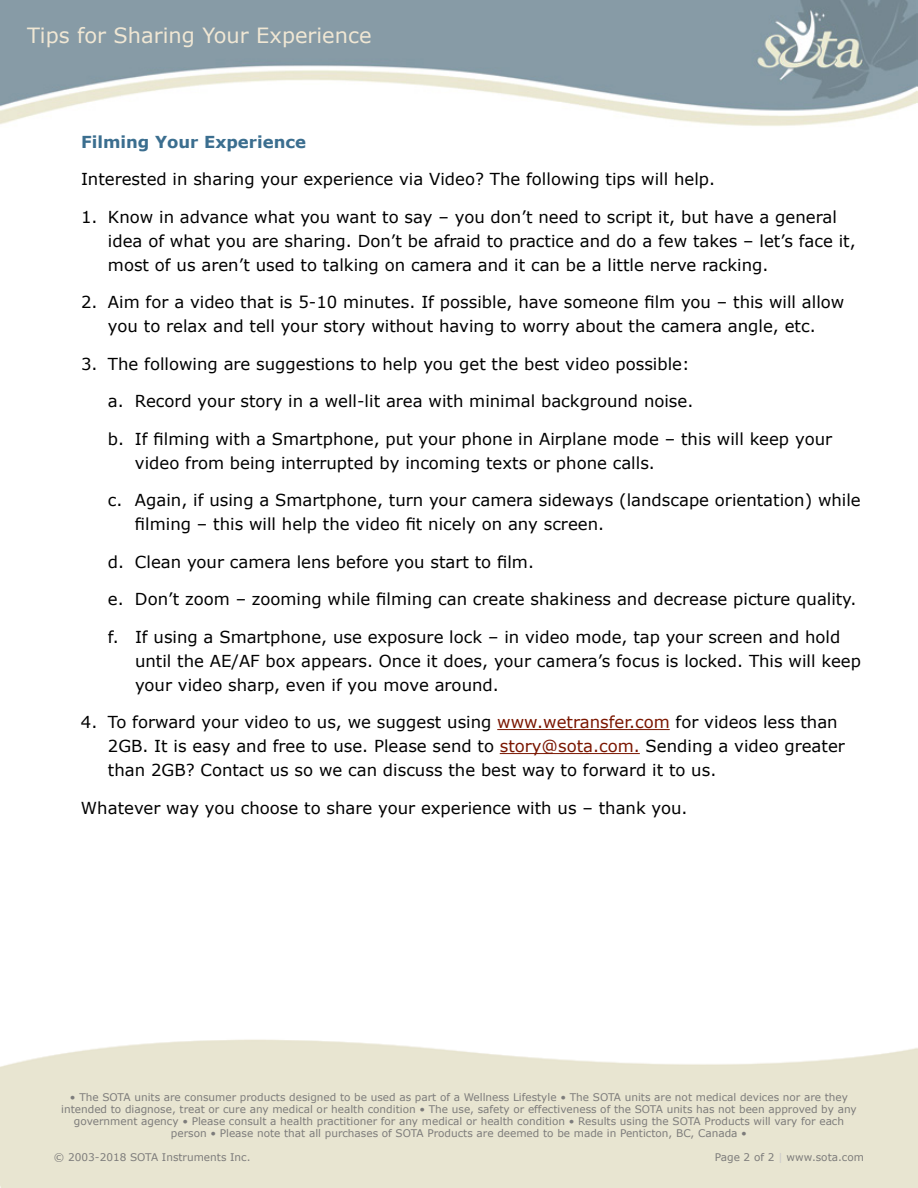
<style>
.page{position:relative;width:918px;height:1188px;background:#fff}
.page>*{position:absolute;margin:0;border:0;box-sizing:border-box;transform-origin:0 0}
.t1{font:21px "Verdana";color:#f0e7d4}
.t2{font:16.5px/24px "Verdana";color:#000}
.t3{font:700 16.5px "Verdana";color:#3b6e8f}
.t4{font:10.5px/12px "Verdana";color:#7d7c7b;text-align:center}
.s1{color:#7a1600}
.s2{color:#cbcaca}
</style>
<div class="page">
<img style="left:0;top:0;width:918px;height:126px">
<hr style="left:497px;top:729px;width:173px;height:1px;background:#7a1600">
<hr style="left:500px;top:753px;width:140px;height:1px;background:#7a1600">
<p class="t1" style="left:27px;top:22px;width:346px">Tips for Sharing Your Experience</p>
<p class="t3" style="left:81px;top:131px;width:227px">Filming Your Experience</p>
<p class="t2" style="left:81px;top:167px;width:636px">Interested in sharing your experience via Video? The following tips will help.</p>
<p class="t2" style="left:108px;top:204px;width:749px;text-indent:-27px">1. Know in advance what you want to say – you don’t need to script it, but have a general idea of what you are sharing. Don’t be afraid to practice and do a few takes – let’s face it, most of us aren’t used to talking on camera and it can be a little nerve racking.</p>
<p class="t2" style="left:81px;top:290px;width:765px;text-align:center">2. Aim for a video that is 5-10 minutes. If possible, have someone film you – this will allow you to relax and tell your story without having to worry about the camera angle, etc.</p>
<p class="t2" style="left:81px;top:351px;width:610px">3. The following are suggestions to help you get the best video possible:</p>
<p class="t2" style="left:108px;top:389px;width:587px">a. Record your story in a well-lit area with minimal background noise.</p>
<p class="t2" style="left:135px;top:426px;width:699px;text-indent:-27px">b. If filming with a Smartphone, put your phone in Airplane mode – this will keep your video from being interrupted by incoming texts or phone calls.</p>
<p class="t2" style="left:135px;top:488px;width:727px;text-indent:-27px">c. Again, if using a Smartphone, turn your camera sideways (landscape orientation) while filming – this will help the video fit nicely on any screen.</p>
<p class="t2" style="left:108px;top:549px;width:428px">d. Clean your camera lens before you start to film.</p>
<p class="t2" style="left:108px;top:587px;width:750px">e. Don’t zoom – zooming while filming can create shakiness and decrease picture quality.</p>
<p class="t2" style="left:135px;top:624px;width:727px;text-indent:-27px">f. If using a Smartphone, use exposure lock – in video mode, tap your screen and hold until the AE/AF box appears. Once it does, your camera’s focus is locked. This will keep your video sharp, even if you move around.</p>
<p class="t2" style="left:108px;top:710px;width:738px;text-indent:-27px">4. To forward your video to us, we suggest using <span class="s1">www.wetransfer.com</span> for videos less than<br>2GB. It is easy and free to use. Please send to <span class="s1">story@sota.com.</span> Sending a video greater than 2GB? Contact us so we can discuss the best way to forward it to us.</p>
<p class="t2" style="left:81px;top:795px;width:608px">Whatever way you choose to share your experience with us – thank you.</p>
<p class="t4" style="left:61px;top:1091px;width:797px">• The SOTA units are consumer products designed to be used as part of a Wellness Lifestyle • The SOTA units are not medical devices nor are they intended to diagnose, treat or cure any medical or health condition • The use, safety or effectiveness of the SOTA units has not been approved by any government agency • Please consult a health practitioner for any medical or health condition • Results using the SOTA Products will vary for each person • Please note that all purchases of SOTA Products are deemed to be made in Penticton, BC, Canada •</p>
<p class="t4" style="left:54px;top:1151px;width:198px">© 2003-2018 SOTA Instruments Inc.</p>
<p class="t4" style="left:715px;top:1151px;width:151px">Page 2 of 2 <span class="s2">|</span> www.sota.com</p>
</div>
